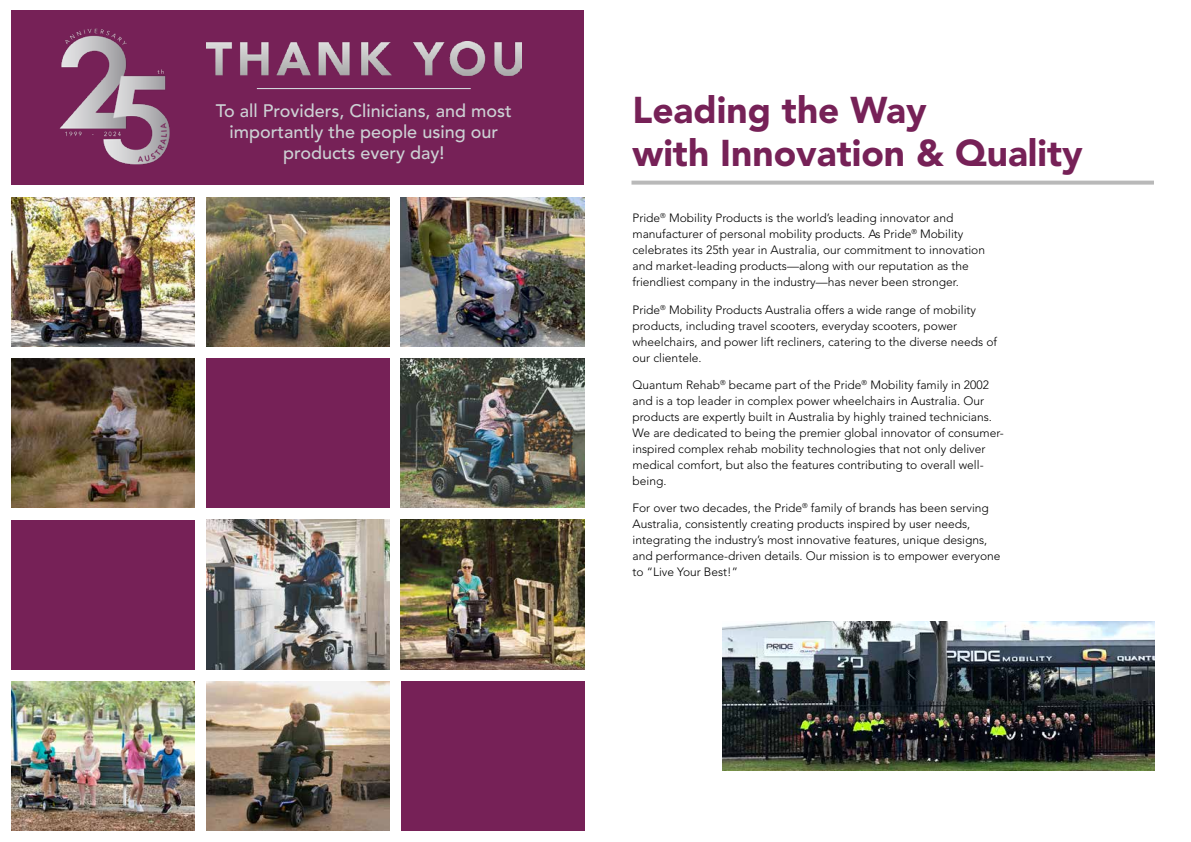
<style>
.page{position:relative;width:1191px;height:842px;background:#fff}
.page>*{position:absolute;margin:0;border:0;box-sizing:border-box;transform-origin:0 0}
.t1{font:900 37px/43px "Avenir LT Pro";color:#762157}
.t2{font:500 18px/21px "Avenir LT Pro";color:#cdd1d4;text-align:center}
.t3{font:300 12px/16px "Avenir LT Pro";color:#000}
</style>
<div class="page">
<img style="left:206px;top:520px;width:183px;height:149px">
<img style="left:11px;top:358px;width:184px;height:150px">
<img style="left:11px;top:681px;width:184px;height:150px">
<img style="left:401px;top:520px;width:183px;height:149px">
<img style="left:206px;top:197px;width:183px;height:150px">
<div style="left:206px;top:358px;width:183px;height:150px;background:#762157"></div>
<img style="left:401px;top:197px;width:183px;height:150px">
<div style="left:11px;top:520px;width:184px;height:149px;background:#762157"></div>
<img style="left:401px;top:358px;width:183px;height:150px">
<img style="left:11px;top:197px;width:184px;height:150px">
<img style="left:206px;top:681px;width:183px;height:149px">
<div style="left:401px;top:681px;width:183px;height:150px;background:#762157"></div>
<div style="left:11px;top:11px;width:573px;height:174px;background:#762157"></div>
<img style="left:59px;top:28px;width:111px;height:137px">
<img style="left:207px;top:41px;width:314px;height:35px">
<hr style="left:257px;top:88px;width:214px;height:1px;background:#dbe6e9">
<svg style="left:631px;top:181px;width:523px;height:4px;background:#bfbfbf"></svg>
<img style="left:723px;top:621px;width:432px;height:150px">
<h2 class="t2" style="left:216px;top:101px;width:297px">To all Providers, Clinicians, and most importantly the people using our products every day!</h2>
<h1 class="t1" style="left:632px;top:88px;width:452px">Leading the Way<br>with Innovation &amp; Quality</h1>
<p class="t3" style="left:632px;top:210px;width:354px">Pride<sup>®</sup> Mobility Products is the world’s leading innovator and manufacturer of personal mobility products. As Pride<sup>®</sup> Mobility celebrates its 25th year in Australia, our commitment to innovation and market-leading products—along with our reputation as the friendliest company in the industry—has never been stronger.</p>
<p class="t3" style="left:632px;top:302px;width:366px">Pride<sup>®</sup> Mobility Products Australia offers a wide range of mobility products, including travel scooters, everyday scooters, power wheelchairs, and power lift recliners, catering to the diverse needs of our clientele.</p>
<p class="t3" style="left:632px;top:377px;width:373px">Quantum Rehab<sup>®</sup> became part of the Pride<sup>®</sup> Mobility family in 2002 and is a top leader in complex power wheelchairs in Australia. Our products are expertly built in Australia by highly trained technicians.<br>We are dedicated to being the premier global innovator of consumer&shy;inspired complex rehab mobility technologies that not only deliver medical comfort, but also the features contributing to overall well&shy;being.</p>
<p class="t3" style="left:632px;top:500px;width:369px">For over two decades, the Pride<sup>®</sup> family of brands has been serving Australia, consistently creating products inspired by user needs, integrating the industry’s most innovative features, unique designs, and performance-driven details. Our mission is to empower everyone to “Live Your Best!”</p>
</div>
